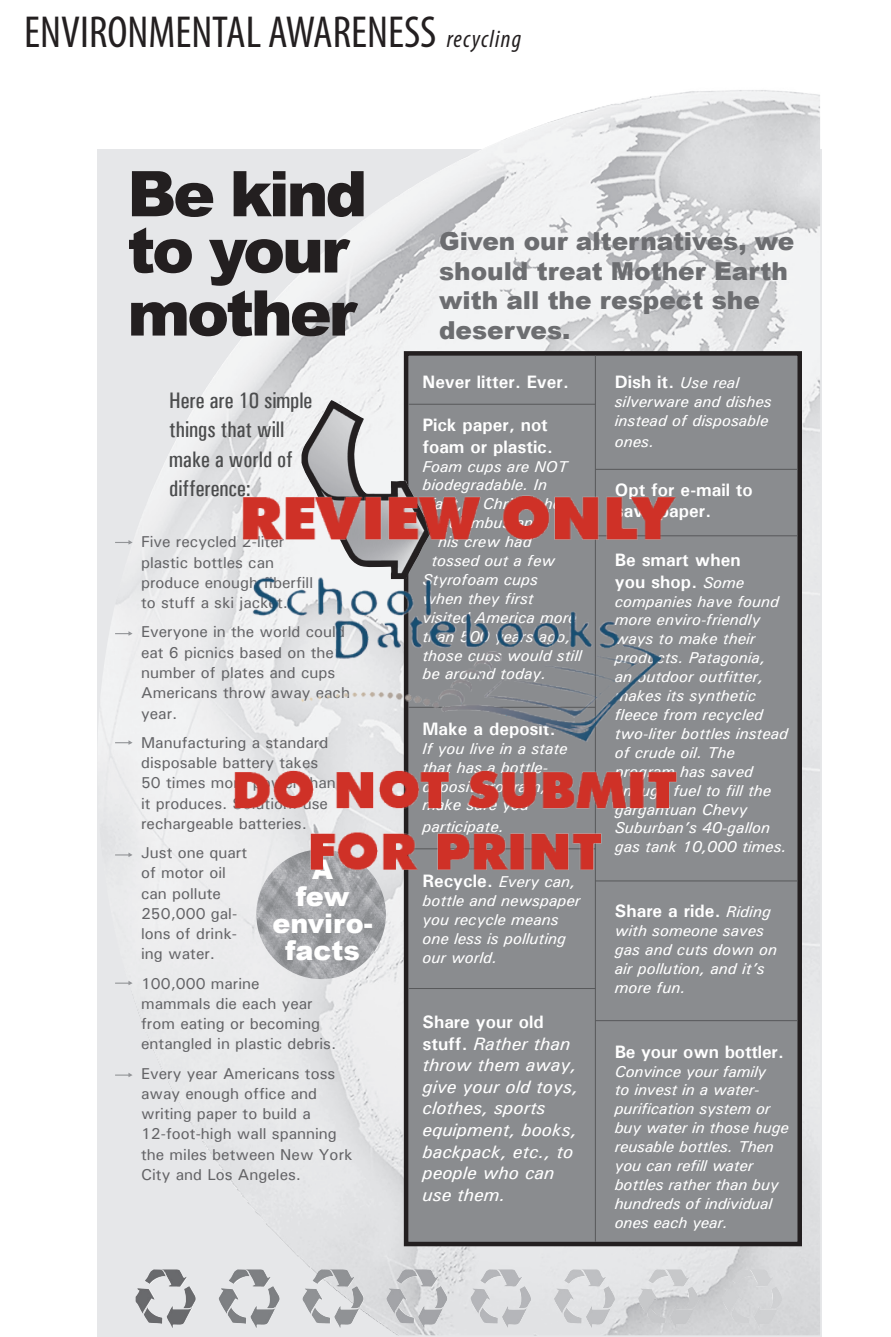
<style>
.page{position:relative;width:891px;height:1337px;background:#fff}
.page>*{position:absolute;margin:0;border:0;box-sizing:border-box;transform-origin:0 0}
.t1{font:900 63px/56.2px "Arial";letter-spacing:-.05em;color:#231f20}
.t2{font:condensed 45px "Myriad Pro";color:#231f20}
.t3{font:900 27px/27px "Arial";color:#fff;text-align:center}
.t4{font:900 24.75px/29.7px "Arial";color:#6c6d70}
.t5{font:500 condensed 22.5px/29.2px "Univers";color:#4b4c4d}
.t6{font:700 18px/21.6px "Univers";color:#fff}
.t7{font:italic 500 18px/21.6px "Univers";color:#fff}
.t8{font:italic 500 15.75px/18.9px "Univers";color:#fff}
.t9{font:500 15.75px/20.2px "Univers";color:#636366}
.s1{font-style:italic;font-size:24.75px}
.s2{font-weight:700;font-style:normal;font-size:18px}
.s3{font-weight:700;font-style:normal}
.s4{font-weight:500;font-style:italic;font-size:15.75px}
</style>
<div class="page">
<img style="left:97px;top:90px;width:723px;height:1245px">
<div style="left:406px;top:353px;width:394px;height:891px;background:#8a8c8f"></div>
<div style="left:404px;top:351px;width:398px;height:895px;border:4px solid #231f20"></div>
<hr style="left:595px;top:355px;width:1px;height:886px;background:#57585a">
<hr style="left:595px;top:469px;width:202px;height:1px;background:#57585a">
<hr style="left:595px;top:535px;width:203px;height:1px;background:#57585a">
<hr style="left:595px;top:880px;width:202px;height:1px;background:#57585a">
<hr style="left:595px;top:1020px;width:202px;height:1px;background:#57585a">
<svg style="left:115px;top:541px;width:16px;height:3px"></svg>
<img style="left:256px;top:849px;width:130px;height:130px;border-radius:65px">
<svg style="left:115px;top:632px;width:16px;height:3px"></svg>
<svg style="left:115px;top:741px;width:16px;height:3px"></svg>
<svg style="left:115px;top:853px;width:16px;height:3px"></svg>
<svg style="left:115px;top:981px;width:16px;height:3px"></svg>
<svg style="left:115px;top:1073px;width:16px;height:3px"></svg>
<hr style="left:408px;top:404px;width:187px;height:1px;background:#57585a">
<hr style="left:408px;top:988px;width:188px;height:1px;background:#57585a">
<img style="left:302px;top:400px;width:130px;height:43px">
<img style="left:229px;top:1269px;width:544px;height:17px">
<img style="left:231px;top:443px;width:451px;height:452px">
<h2 class="t2" style="left:24px;top:5px;width:498px">ENVIRONMENTAL AWARENESS <span class="s1">recycling</span></h2>
<h1 class="t1" style="left:127px;top:164px;width:242px">Be kind to your</h1>
<h1 class="t1" style="left:127px;top:283px;width:231px">mother</h1>
<h3 class="t5" style="left:169px;top:386px;width:145px">Here are 10 simple things that will make a world of difference:</h3>
<p class="t9" style="left:141px;top:531px;width:174px">Five recycled 2-liter plastic bottles can produce enough fiberfill to stuff a ski jacket.</p>
<p class="t9" style="left:141px;top:621px;width:210px">Everyone in the world could eat 6 picnics based on the number of plates and cups<br>Americans throw away each year.</p>
<p class="t9" style="left:141px;top:732px;width:196px">Manufacturing a standard disposable battery takes<br>50 times more power than it produces. Solution: use rechargeable batteries.</p>
<p class="t9" style="left:141px;top:842px;width:108px">Just one quart of motor oil can pollute<br>250,000 gal&shy;lons of drink&shy;ing water.</p>
<p class="t9" style="left:141px;top:972px;width:197px">100,000 marine<br>mammals die each year from eating or becoming entangled in plastic debris.</p>
<p class="t9" style="left:141px;top:1062px;width:213px">Every year Americans toss away enough office and writing paper to build a<br>12-foot-high wall spanning the miles between New York<br>City and Los Angeles.</p>
<h3 class="t3" style="left:272px;top:854px;width:102px">A<br>few enviro&shy;facts</h3>
<h3 class="t4" style="left:439px;top:225px;width:357px">Given our alternatives, we should treat Mother Earth with all the respect she deserves.</h3>
<p class="t6" style="left:422px;top:370px;width:148px">Never litter. Ever.</p>
<p class="t6" style="left:422px;top:413px;width:132px">Pick paper, not foam or plastic.</p>
<p class="t8" style="left:422px;top:456px;width:147px">Foam cups are NOT</p>
<p class="t8" style="left:422px;top:475px;width:126px">biodegradable. In</p>
<p class="t8" style="left:429px;top:494px;width:139px">fact, if Christopher</p>
<p class="t8" style="left:438px;top:513px;width:106px">Columbus and</p>
<p class="t8" style="left:438px;top:532px;width:95px">his crew had</p>
<p class="t8" style="left:431px;top:551px;width:125px">tossed out a few</p>
<p class="t8" style="left:422px;top:569px;width:117px">Styrofoam cups</p>
<p class="t8" style="left:422px;top:588px;width:113px">when they first</p>
<p class="t8" style="left:422px;top:607px;width:156px">visited America more</p>
<p class="t8" style="left:422px;top:626px;width:150px">than 500 years ago,</p>
<p class="t8" style="left:422px;top:645px;width:161px">those cups would still</p>
<p class="t8" style="left:422px;top:664px;width:126px">be around today.</p>
<p class="t6" style="left:422px;top:717px;width:135px">Make a deposit.</p>
<p class="t8" style="left:422px;top:738px;width:147px">If you live in a state that has a bottle&shy;deposit program, make sure you</p>
<p class="t8" style="left:422px;top:816px;width:83px">participate.</p>
<p class="t8" style="left:422px;top:872px;width:160px"><span class="s2">Recycle.</span> Every can, bottle and newspaper you recycle means one less is polluting our world.</p>
<p class="t7" style="left:422px;top:1010px;width:157px"><span class="s3">Share your old stuff.</span> Rather than throw them away, give your old toys, clothes, sports equipment, books, backpack, etc., to people who can use them.</p>
<p class="t6" style="left:615px;top:370px;width:126px">Dish it. <span class="s4">Use real</span></p>
<p class="t8" style="left:615px;top:391px;width:158px">silverware and dishes instead of disposable</p>
<p class="t8" style="left:615px;top:432px;width:41px">ones.</p>
<p class="t6" style="left:615px;top:478px;width:140px">Opt for e-mail to save paper.</p>
<p class="t6" style="left:615px;top:548px;width:131px">Be smart when you shop. <span class="s4">Some</span></p>
<p class="t8" style="left:615px;top:591px;width:175px">companies have found more enviro-friendly ways to make their products. Patagonia,<br>an outdoor outfitter, makes its synthetic fleece from recycled two-liter bottles instead of crude oil. The program has saved enough fuel to fill the gargantuan Chevy<br>Suburban’s 40-gallon gas tank 10,000 times.</p>
<p class="t6" style="left:615px;top:899px;width:158px">Share a ride. <span class="s4">Riding</span></p>
<p class="t8" style="left:615px;top:920px;width:164px">with someone saves gas and cuts down on air pollution, and it’s more fun.</p>
<p class="t6" style="left:615px;top:1040px;width:170px">Be your own bottler.</p>
<p class="t8" style="left:615px;top:1061px;width:176px">Convince your family<br>to invest in a water&shy;purification system or buy water in those huge reusable bottles. Then you can refill water bottles rather than buy hundreds of individual ones each year.</p>
</div>
